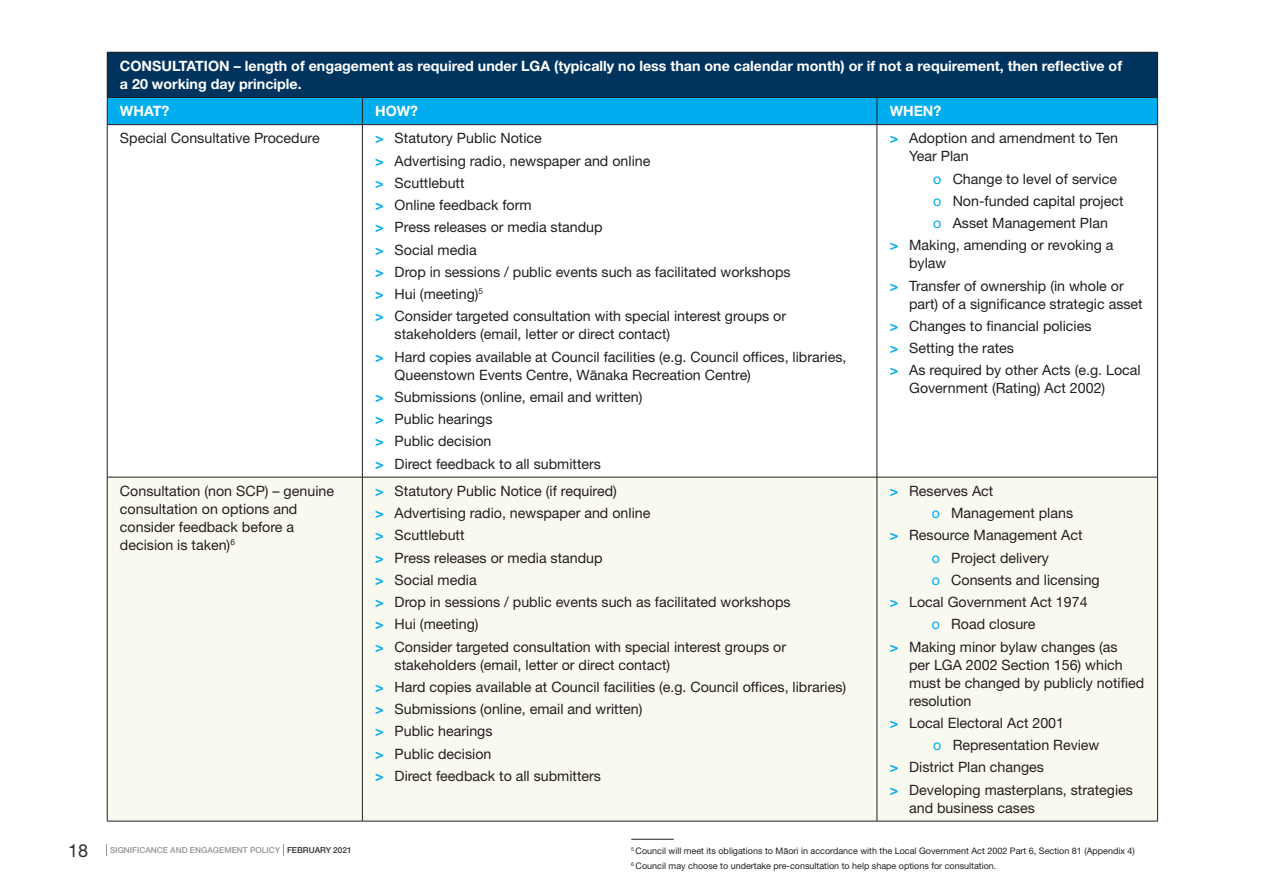
<style>
.page{position:relative;width:1263px;height:893px;background:#fff}
.page>*{position:absolute;margin:0;border:0;box-sizing:border-box;transform-origin:0 0}
.Bod{font:14.25px/18px "Helvetica Neue LT Std";color:#231f20}
.Bod-2{font:700 14.25px/18px "Helvetica Neue LT Std";color:#fff}
.Bod-3{font:9px "Helvetica Neue LT Std";color:#231f20}
.t1{font:500 8.25px "Helvetica Neue LT Std";color:#939598}
.s1{font-weight:700;color:#00aeef}
.s2{font-family:"Helvetica"}
.s3{color:#00aeef}
.s4{font-weight:400;font-size:18px;color:#312f30}
.s5{color:#312f30}
</style>
<div class="page">
<div style="left:107px;top:52px;width:1050px;height:45px;background:#00345e"></div>
<div style="left:108px;top:478px;width:1049px;height:343px;background:#f9f9f0"></div>
<hr style="left:107px;top:52px;width:255px;height:1px;background:#231f20">
<hr style="left:107px;top:52px;width:1px;height:45px;background:#231f20">
<hr style="left:362px;top:52px;width:515px;height:1px;background:#231f20">
<hr style="left:877px;top:52px;width:281px;height:1px;background:#231f20">
<hr style="left:1157px;top:52px;width:1px;height:45px;background:#231f20">
<div style="left:107px;top:97px;width:1051px;height:27px;background:#00aeef"></div>
<hr style="left:107px;top:124px;width:255px;height:1px;background:#231f20">
<hr style="left:107px;top:125px;width:1px;height:352px;background:#231f20">
<hr style="left:362px;top:124px;width:515px;height:1px;background:#231f20">
<hr style="left:362px;top:125px;width:1px;height:352px;background:#231f20">
<hr style="left:877px;top:124px;width:281px;height:1px;background:#231f20">
<hr style="left:877px;top:125px;width:1px;height:352px;background:#231f20">
<hr style="left:1157px;top:125px;width:1px;height:352px;background:#231f20">
<hr style="left:107px;top:477px;width:255px;height:1px;background:#231f20">
<hr style="left:107px;top:477px;width:1px;height:344px;background:#231f20">
<hr style="left:362px;top:477px;width:515px;height:1px;background:#231f20">
<hr style="left:362px;top:477px;width:1px;height:344px;background:#231f20">
<hr style="left:877px;top:477px;width:281px;height:1px;background:#231f20">
<hr style="left:877px;top:477px;width:1px;height:344px;background:#231f20">
<hr style="left:1157px;top:477px;width:1px;height:344px;background:#231f20">
<hr style="left:107px;top:821px;width:255px;height:1px;background:#231f20">
<hr style="left:362px;top:821px;width:515px;height:1px;background:#231f20">
<hr style="left:877px;top:821px;width:281px;height:1px;background:#231f20">
<svg style="left:106px;top:844px;width:1px;height:12px"></svg>
<svg style="left:283px;top:844px;width:1px;height:12px"></svg>
<hr style="left:631px;top:839px;width:43px;height:1px;background:#231f20">
<p class="Bod-2" style="left:120px;top:57px;width:1003px">CONSULTATION – length of engagement as required under LGA (typically no less than one calendar month) or if not a requirement, then reflective of a 20 working day principle.</p>
<p class="Bod-2" style="left:120px;top:102px;width:51px">WHAT?</p>
<p class="Bod-2" style="left:375px;top:102px;width:45px">HOW?</p>
<p class="Bod-2" style="left:890px;top:102px;width:53px">WHEN?</p>
<p class="Bod" style="left:120px;top:129px;width:201px">Special Consultative Procedure</p>
<p class="Bod" style="left:375px;top:129px;width:168px"><span class="s1">&gt;</span> Statutory Public Notice</p>
<p class="Bod" style="left:375px;top:151px;width:277px"><span class="s1">&gt;</span> Advertising radio, newspaper and online</p>
<p class="Bod" style="left:375px;top:174px;width:91px"><span class="s1">&gt;</span> Scuttlebutt</p>
<p class="Bod" style="left:375px;top:196px;width:158px"><span class="s1">&gt;</span> Online feedback form</p>
<p class="Bod" style="left:375px;top:218px;width:229px"><span class="s1">&gt;</span> Press releases or media standup</p>
<p class="Bod" style="left:375px;top:240px;width:103px"><span class="s1">&gt;</span> Social media</p>
<p class="Bod" style="left:375px;top:263px;width:417px"><span class="s1">&gt;</span> Drop in sessions / public events such as facilitated workshops</p>
<p class="Bod" style="left:375px;top:285px;width:110px"><span class="s1">&gt;</span> Hui (meeting)<sup>5</sup></p>
<p class="Bod" style="left:395px;top:307px;width:393px;text-indent:-20px"><span class="s1">&gt;</span> Consider targeted consultation with special interest groups or stakeholders (email, letter or direct contact)</p>
<p class="Bod" style="left:395px;top:347px;width:453px;text-indent:-20px"><span class="s1">&gt;</span> Hard copies available at Council facilities (e.g. Council offices, libraries,<br>Queenstown Events Centre, W<span class="s2">ā</span>naka Recreation Centre)</p>
<p class="Bod" style="left:375px;top:388px;width:269px"><span class="s1">&gt;</span> Submissions (online, email and written)</p>
<p class="Bod" style="left:375px;top:410px;width:119px"><span class="s1">&gt;</span> Public hearings</p>
<p class="Bod" style="left:375px;top:432px;width:118px"><span class="s1">&gt;</span> Public decision</p>
<p class="Bod" style="left:375px;top:454px;width:227px"><span class="s1">&gt;</span> Direct feedback to all submitters</p>
<p class="Bod" style="left:909px;top:129px;width:210px;text-indent:-20px"><span class="s1">&gt;</span> Adoption and amendment to Ten<br>Year Plan</p>
<p class="Bod" style="left:933px;top:169px;width:185px"><span class="s3">o</span> Change to level of service</p>
<p class="Bod" style="left:933px;top:192px;width:192px"><span class="s3">o</span> Non-funded capital project</p>
<p class="Bod" style="left:933px;top:214px;width:176px"><span class="s3">o</span> Asset Management Plan</p>
<p class="Bod" style="left:909px;top:236px;width:206px;text-indent:-20px"><span class="s1">&gt;</span> Making, amending or revoking a bylaw</p>
<p class="Bod" style="left:909px;top:276px;width:235px;text-indent:-20px"><span class="s1">&gt;</span> Transfer of ownership (in whole or part) of a significance strategic asset</p>
<p class="Bod" style="left:890px;top:317px;width:203px"><span class="s1">&gt;</span> Changes to financial policies</p>
<p class="Bod" style="left:890px;top:339px;width:126px"><span class="s1">&gt;</span> Setting the rates</p>
<p class="Bod" style="left:909px;top:361px;width:233px;text-indent:-20px"><span class="s1">&gt;</span> As required by other Acts (e.g. Local<br>Government (Rating) Act 2002)</p>
<p class="Bod" style="left:120px;top:482px;width:216px">Consultation (non SCP) – genuine consultation on options and consider feedback before a decision is taken)<sup>6</sup></p>
<p class="Bod" style="left:375px;top:482px;width:243px"><span class="s1">&gt;</span> Statutory Public Notice (if required)</p>
<p class="Bod" style="left:375px;top:504px;width:277px"><span class="s1">&gt;</span> Advertising radio, newspaper and online</p>
<p class="Bod" style="left:375px;top:526px;width:91px"><span class="s1">&gt;</span> Scuttlebutt</p>
<p class="Bod" style="left:375px;top:548px;width:229px"><span class="s1">&gt;</span> Press releases or media standup</p>
<p class="Bod" style="left:375px;top:571px;width:103px"><span class="s1">&gt;</span> Social media</p>
<p class="Bod" style="left:375px;top:593px;width:417px"><span class="s1">&gt;</span> Drop in sessions / public events such as facilitated workshops</p>
<p class="Bod" style="left:375px;top:615px;width:105px"><span class="s1">&gt;</span> Hui (meeting)</p>
<p class="Bod" style="left:395px;top:637px;width:393px;text-indent:-20px"><span class="s1">&gt;</span> Consider targeted consultation with special interest groups or stakeholders (email, letter or direct contact)</p>
<p class="Bod" style="left:375px;top:678px;width:473px"><span class="s1">&gt;</span> Hard copies available at Council facilities (e.g. Council offices, libraries)</p>
<p class="Bod" style="left:375px;top:700px;width:269px"><span class="s1">&gt;</span> Submissions (online, email and written)</p>
<p class="Bod" style="left:375px;top:722px;width:119px"><span class="s1">&gt;</span> Public hearings</p>
<p class="Bod" style="left:375px;top:744px;width:118px"><span class="s1">&gt;</span> Public decision</p>
<p class="Bod" style="left:375px;top:767px;width:227px"><span class="s1">&gt;</span> Direct feedback to all submitters</p>
<p class="Bod" style="left:890px;top:482px;width:105px"><span class="s1">&gt;</span> Reserves Act</p>
<p class="Bod" style="left:932px;top:504px;width:143px"><span class="s3">o</span> Management plans</p>
<p class="Bod" style="left:890px;top:526px;width:194px"><span class="s1">&gt;</span> Resource Management Act</p>
<p class="Bod" style="left:932px;top:548px;width:119px"><span class="s3">o</span> Project delivery</p>
<p class="Bod" style="left:932px;top:571px;width:170px"><span class="s3">o</span> Consents and licensing</p>
<p class="Bod" style="left:890px;top:593px;width:199px"><span class="s1">&gt;</span> Local Government Act 1974</p>
<p class="Bod" style="left:932px;top:615px;width:105px"><span class="s3">o</span> Road closure</p>
<p class="Bod" style="left:909px;top:637px;width:236px;text-indent:-20px"><span class="s1">&gt;</span> Making minor bylaw changes (as<br>per LGA 2002 Section 156) which must be changed by publicly notified resolution</p>
<p class="Bod" style="left:890px;top:714px;width:176px"><span class="s1">&gt;</span> Local Electoral Act 2001</p>
<p class="Bod" style="left:933px;top:736px;width:168px"><span class="s3">o</span> Representation Review</p>
<p class="Bod" style="left:890px;top:758px;width:156px"><span class="s1">&gt;</span> District Plan changes</p>
<p class="Bod" style="left:909px;top:780px;width:225px;text-indent:-20px"><span class="s1">&gt;</span> Developing masterplans, strategies and business cases</p>
<p class="t1" style="left:68px;top:845px;width:285px"><span class="s4">18</span> SIGNIFICANCE AND ENGAGEMENT POLICY <span class="s5">FEBRUARY 2021</span></p>
<p class="Bod-3" style="left:631px;top:845px;width:505px"><sup>5</sup> Council will meet its obligations to M<span class="s2">ā</span>ori in accordance with the Local Government Act 2002 Part 6, Section 81 (Appendix 4)</p>
<p class="Bod-3" style="left:631px;top:860px;width:367px"><sup>6</sup> Council may choose to undertake pre-consultation to help shape options for consultation.</p>
</div>
